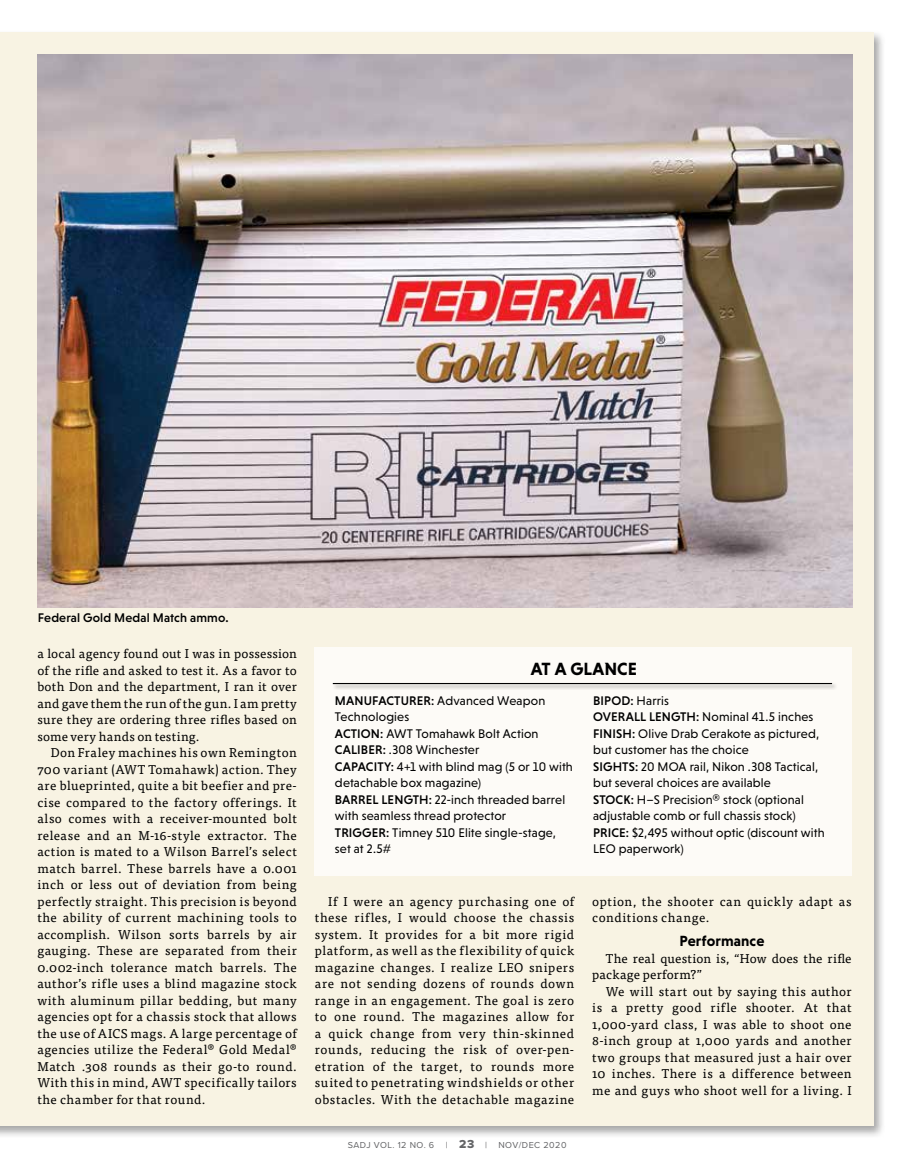
<style>
.page{position:relative;width:905px;height:1175px;background:#fff}
.page>*{position:absolute;margin:0;border:0;box-sizing:border-box;transform-origin:0 0}
.t1{font:700 18px "Niveau Grotesk";letter-spacing:.005em;color:#000}
.t2{font:700 15px "Niveau Grotesk";letter-spacing:.005em;color:#000}
.t3{font:12.75px/16.5px "Tisa Pro";letter-spacing:.035em;color:#000;text-align:justify}
.t4{font:12.75px/16.5px "Niveau Grotesk";letter-spacing:.01em;color:#000}
.t5{font:12.75px/16.5px "Tisa Pro";letter-spacing:.015em;color:#000}
.t6{font:500 12.75px "Niveau Grotesk";letter-spacing:.015em;color:#000}
.t7{font:9px "Proxima Nova";letter-spacing:.05em;color:#636466}
.s1{font-weight:500}
.s2{font-family:"Proxima Nova Extrabld";font-size:12px}
</style>
<div class="page">
<div style="left:0;top:30px;width:885px;height:1108px;background:#000;opacity:.35"></div>
<div style="left:0;top:33px;width:873px;height:1093px;background:#f8f3e3"></div>
<img style="left:38px;top:54px;width:814px;height:554px">
<div style="left:314px;top:647px;width:538px;height:228px;background:#fdfbf7"></div>
<div style="left:332px;top:682px;width:505px;height:8px;background:#000;opacity:.5"></div>
<hr style="left:333px;top:683px;width:499px;height:1px;background:#000">
<p class="t6" style="left:38px;top:610px;width:192px">Federal Gold Medal Match ammo.</p>
<p class="t3" style="left:37px;top:644px;width:261px">a local agency found out I was in possession of the rifle and asked to test it. As a favor to both Don and the department, I ran it over and gave them the run of the gun. I am pretty sure they are ordering three rifles based on some very hands on testing.</p>
<p class="t3" style="left:37px;top:743px;width:261px;text-indent:14px">Don Fraley machines his own Remington 700 variant (AWT Tomahawk) action. They are blueprinted, quite a bit beefier and pre&shy;cise compared to the factory offerings. It also comes with a receiver-mounted bolt release and an M-16-style extractor. The action is mated to a Wilson Barrel’s select match barrel. These barrels have a 0.001 inch or less out of deviation from being perfectly straight. This precision is beyond the ability of current machining tools to accomplish. Wilson sorts barrels by air gauging. These are separated from their 0.002-inch tolerance match barrels. The author’s rifle uses a blind magazine stock with aluminum pillar bedding, but many agencies opt for a chassis stock that allows the use of AICS mags. A large percentage of agencies utilize the Federal® Gold Medal® Match .308 rounds as their go-to round.<br>With this in mind, AWT specifically tailors the chamber for that round.</p>
<h1 class="t1" style="left:531px;top:658px;width:108px">AT A GLANCE</h1>
<p class="t4" style="left:335px;top:692px;width:239px"><span class="s1">MANUFACTURER:</span> Advanced Weapon<br>Technologies<br><span class="s1">ACTION:</span> AWT Tomahawk Bolt Action<br><span class="s1">CALIBER:</span> .308 Winchester<br><span class="s1">CAPACITY:</span> 4+1 with blind mag (5 or 10 with detachable box magazine)<br><span class="s1">BARREL LENGTH:</span> 22-inch threaded barrel with seamless thread protector<br><span class="s1">TRIGGER:</span> Timney 510 Elite single-stage, set at 2.5#</p>
<p class="t4" style="left:593px;top:692px;width:233px"><span class="s1">BIPOD:</span> Harris<br><span class="s1">OVERALL LENGTH:</span> Nominal 41.5 inches <span class="s1">FINISH:</span> Olive Drab Cerakote as pictured, but customer has the choice<br><span class="s1">SIGHTS:</span> 20 MOA rail, Nikon .308 Tactical, but several choices are available<br><span class="s1">STOCK:</span> H–S Precision® stock (optional adjustable comb or full chassis stock)<br><span class="s1">PRICE:</span> $2,495 without optic (discount with LEO paperwork)</p>
<p class="t3" style="left:315px;top:892px;width:261px;text-indent:14px">If I were an agency purchasing one of these rifles, I would choose the chassis system. It provides for a bit more rigid platform, as well as the flexibility of quick magazine changes. I realize LEO snipers are not sending dozens of rounds down range in an engagement. The goal is zero to one round. The magazines allow for a quick change from very thin-skinned rounds, reducing the risk of over-pen&shy;etration of the target, to rounds more suited to penetrating windshields or other obstacles. With the detachable magazine</p>
<p class="t3" style="left:592px;top:892px;width:261px">option, the shooter can quickly adapt as conditions change.</p>
<p class="t2" style="left:679px;top:932px;width:86px">Performance</p>
<p class="t5" style="left:592px;top:949px;width:261px;text-indent:14px">The real question is, “How does the rifle package perform?”</p>
<p class="t3" style="left:592px;top:982px;width:261px;text-indent:14px">We will start out by saying this author is a pretty good rifle shooter. At that 1,000-yard class, I was able to shoot one 8-inch group at 1,000 yards and another two groups that measured just a hair over 10 inches. There is a difference between me and guys who shoot well for a living. I</p>
<p class="t7" style="left:348px;top:1138px;width:88px">SADJ VOL. 12 NO. 6</p>
<p class="t7" style="left:446px;top:1138px;width:122px">| <span class="s2">23</span> | NOV/DEC 2020</p>
</div>
